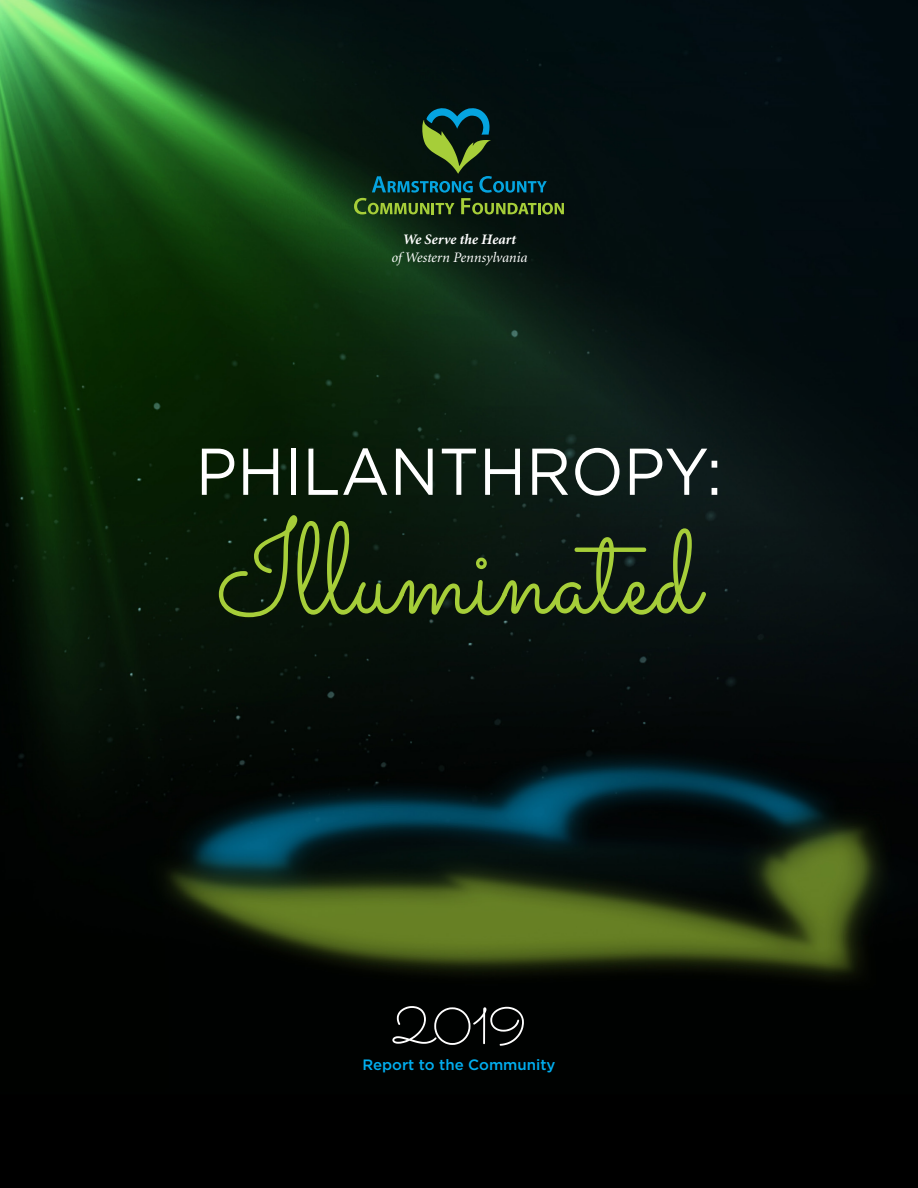
<style>
.page{position:relative;width:918px;height:1188px;background:#fff}
.page>*{position:absolute;margin:0;border:0;box-sizing:border-box;transform-origin:0 0}
.t1{font:129px "Sacramento";color:#a6ce39;scale:.94 1}
.t2{font:66px "Gotham";color:#fff;scale:.94 1}
.t3{font:51px "Sacramento";color:#fff}
.t4{font:500 15px "Gotham";color:#00aeef}
.t5{font:italic 14.55px "Minion";color:#fff}
.t6{font:italic 700 14.55px "Minion";color:#fff}
</style>
<div class="page">
<img style="left:0;top:0;width:918px;height:1188px">
<svg style="left:354px;top:107px;width:210px;height:107px;background:#142f21"></svg>
<p class="t6" style="left:402px;top:233px;width:115px">We Serve the Heart</p>
<p class="t5" style="left:391px;top:250px;width:137px">of Western Pennsylvania</p>
<p class="t2" style="left:196px;top:429px;width:562px">PHILANTHROPY:</p>
<p class="t1" style="left:219px;top:493px;width:513px">Illuminated</p>
<p class="t3" style="left:392px;top:996px;width:135px">2019</p>
<p class="t4" style="left:362px;top:1055px;width:195px">Report to the Community</p>
</div>
